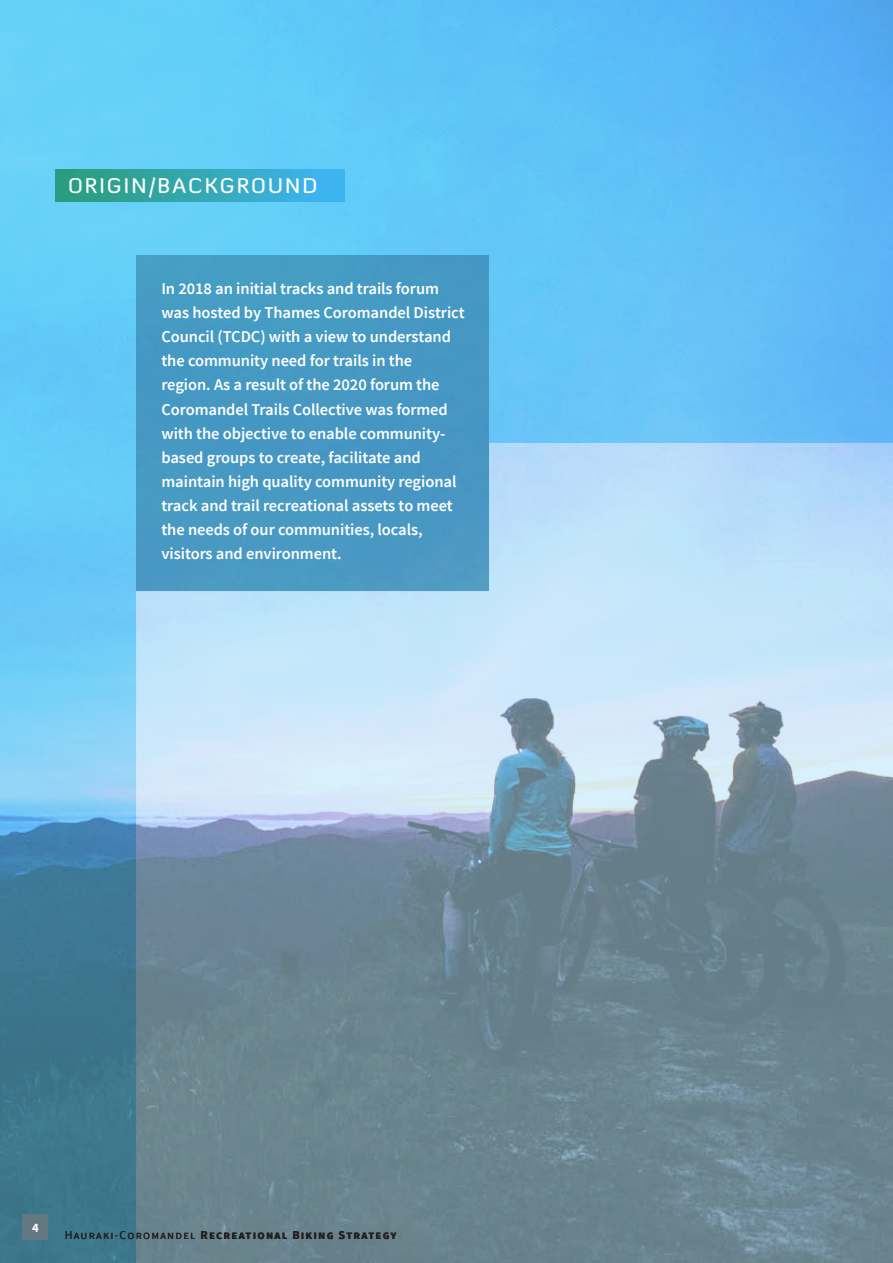
<style>
.page{position:relative;width:893px;height:1263px;background:#fff}
.page>*{position:absolute;margin:0;border:0;box-sizing:border-box;transform-origin:0 0}
.t1{font:500 21px "Diavlo";letter-spacing:.1em;color:#fff}
.t2{font:600 16.5px/24px "Source Sans Pro";letter-spacing:-.005em;color:#fff}
.t3{font:700 12.75px "Source Sans Pro";color:#fff}
.t4{font:700 12px "Source Sans Pro";letter-spacing:.1em;color:#231f20}
.s1{font-weight:400}
</style>
<div class="page">
<img style="left:0;top:0;width:893px;height:1263px">
<div style="left:136px;top:255px;width:353px;height:336px;background:#4698c3"></div>
<div style="left:55px;top:169px;width:289px;height:33px;background:linear-gradient(to right,#2b9c76,#3fb4f5)"></div>
<div style="left:23px;top:1214px;width:25px;height:25px;background:#647882"></div>
<p class="t1" style="left:68px;top:172px;width:251px">ORIGIN/BACKGROUND</p>
<p class="t2" style="left:161px;top:277px;width:305px">In 2018 an initial tracks and trails forum was hosted by Thames Coromandel District Council (TCDC) with a view to understand the community need for trails in the region. As a result of the 2020 forum the Coromandel Trails Collective was formed with the objective to enable community&shy;based groups to create, facilitate and maintain high quality community regional track and trail recreational assets to meet the needs of our communities, locals, visitors and environment.</p>
<p class="t3" style="left:32px;top:1219px;width:8px">4</p>
<p class="t4" style="left:65px;top:1227px;width:333px"><span class="s1">Hauraki-Coromandel</span> Recreational Biking Strategy</p>
</div>
